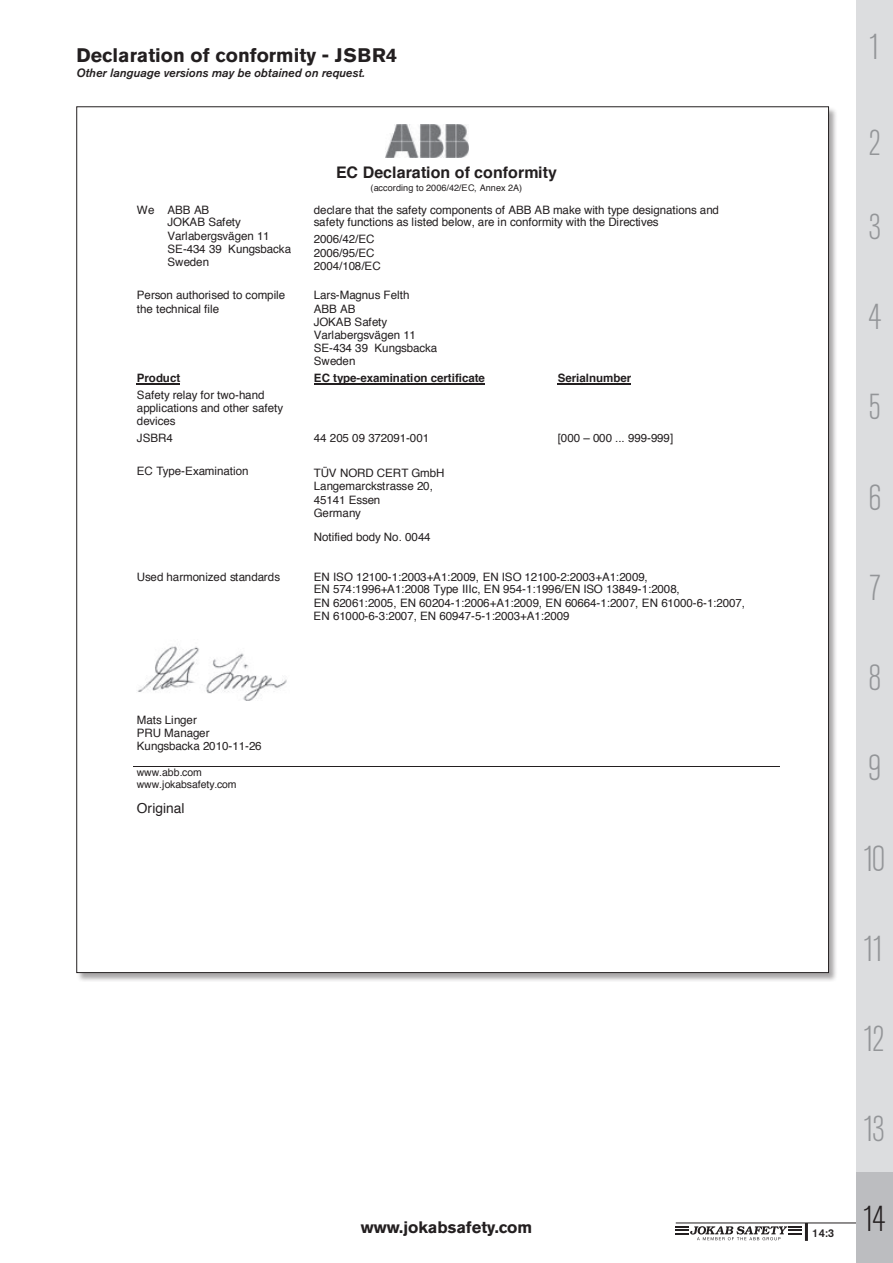
<style>
.page{position:relative;width:893px;height:1263px;background:#fff}
.page>*{position:absolute;margin:0;border:0;box-sizing:border-box;transform-origin:0 0}
.t1{font:300 condensed 36px "Akzidenz Grotesk BE";letter-spacing:-.09em;color:#939598}
.t2{font:300 condensed 36px "Akzidenz Grotesk BE";color:#231f20}
.Test{font:700 19.5px "Akzidenz Grotesk Pro";color:#231f20}
.t3{font:700 16.5px "Akzidenz Grotesk BE";color:#231f20}
.t4{font:700 15.9px "Helvetica";letter-spacing:.01em;color:#231f20}
.t5{font:13.8px "Helvetica";color:#231f20}
.t6{font:italic 500 12px "Akzidenz Grotesk BE";color:#231f20}
.t7{font:11.55px/13.2px "Helvetica";color:#231f20}
.t8{font:700 11.55px "Helvetica";letter-spacing:-.005em;color:#231f20}
.t9{font:500 11.25px "Akzidenz Grotesk BE";color:#231f20}
.t10{font:10.5px/12px "Helvetica";color:#231f20}
.t11{font:9.15px "Helvetica";letter-spacing:-.01em;color:#231f20}
</style>
<div class="page">
<hr style="left:676px;top:1222px;width:217px;height:1px;background:#231f20">
<hr style="left:805px;top:1223px;width:3px;height:18px;background:#231f20">
<svg style="left:676px;top:1226px;width:126px;height:14px"></svg>
<div style="left:76px;top:106px;width:761px;height:875px;background:#231f20;opacity:.4"></div>
<div style="left:77px;top:107px;width:751px;height:865px;background:#fff"></div>
<div style="left:857px;top:0;width:36px;height:90px;background:#dcdddf"></div>
<div style="left:857px;top:90px;width:36px;height:90px;background:#dcdddf"></div>
<div style="left:857px;top:180px;width:36px;height:91px;background:#dcdddf"></div>
<div style="left:857px;top:271px;width:36px;height:90px;background:#dcdddf"></div>
<div style="left:857px;top:361px;width:36px;height:90px;background:#dcdddf"></div>
<div style="left:857px;top:451px;width:36px;height:90px;background:#dcdddf"></div>
<div style="left:857px;top:541px;width:36px;height:90px;background:#dcdddf"></div>
<div style="left:857px;top:631px;width:36px;height:91px;background:#dcdddf"></div>
<div style="left:857px;top:722px;width:36px;height:90px;background:#dcdddf"></div>
<div style="left:857px;top:812px;width:36px;height:90px;background:#dcdddf"></div>
<div style="left:857px;top:902px;width:36px;height:90px;background:#dcdddf"></div>
<div style="left:857px;top:1082px;width:36px;height:91px;background:#dcdddf"></div>
<div style="left:857px;top:1173px;width:36px;height:90px;background:#bcbdc0"></div>
<div style="left:857px;top:992px;width:36px;height:90px;background:#dcdddf"></div>
<img style="left:386px;top:124px;width:83px;height:33px">
<hr style="left:137px;top:383px;width:43px;height:1px;background:#231f20">
<hr style="left:314px;top:383px;width:171px;height:1px;background:#231f20">
<hr style="left:558px;top:383px;width:73px;height:1px;background:#231f20">
<img style="left:137px;top:646px;width:150px;height:55px">
<hr style="left:133px;top:766px;width:646px;height:1px;background:#231f20">
<p class="Test" style="left:76px;top:43px;width:322px">Declaration of conformity - JSBR4</p>
<p class="t6" style="left:76px;top:65px;width:290px">Other language versions may be obtained on request.</p>
<p class="t4" style="left:336px;top:160px;width:223px">EC Declaration of conformity</p>
<p class="t11" style="left:371px;top:180px;width:153px">(according to 2006/42/EC, Annex 2A)</p>
<p class="t7" style="left:167px;top:203px;width:125px;text-indent:-30px">We ABB AB<br>JOKAB Safety<br>Varlabergsvägen 11<br>SE-434 39 Kungsbacka<br>Sweden</p>
<p class="t7" style="left:314px;top:203px;width:407px">declare that the safety components of ABB AB make with type designations and safety functions as listed below, are in conformity with the Directives</p>
<p class="t7" style="left:314px;top:233px;width:69px">2006/42/EC<br>2006/95/EC<br>2004/108/EC</p>
<p class="t7" style="left:137px;top:289px;width:150px">Person authorised to compile the technical file</p>
<p class="t7" style="left:314px;top:289px;width:125px">Lars-Magnus Felth<br>ABB AB<br>JOKAB Safety<br>Varlabergsvägen 11<br>SE-434 39 Kungsbacka<br>Sweden</p>
<p class="t8" style="left:137px;top:369px;width:45px">Product</p>
<p class="t8" style="left:314px;top:369px;width:173px">EC type-examination certificate</p>
<p class="t8" style="left:558px;top:369px;width:75px">Serialnumber</p>
<p class="t7" style="left:137px;top:389px;width:148px">Safety relay for two-hand applications and other safety devices</p>
<p class="t7" style="left:137px;top:431px;width:37px">JSBR4</p>
<p class="t7" style="left:314px;top:431px;width:117px">44 205 09 372091-001</p>
<p class="t7" style="left:558px;top:431px;width:117px">[000 – 000 ... 999-999]</p>
<p class="t7" style="left:137px;top:465px;width:113px">EC Type-Examination</p>
<p class="t7" style="left:314px;top:467px;width:132px">TÜV NORD CERT GmbH<br>Langemarckstrasse 20,<br>45141 Essen<br>Germany</p>
<p class="t7" style="left:314px;top:531px;width:118px">Notified body No. 0044</p>
<p class="t7" style="left:137px;top:570px;width:145px">Used harmonized standards</p>
<p class="t7" style="left:314px;top:570px;width:433px">EN ISO 12100-1:2003+A1:2009, EN ISO 12100-2:2003+A1:2009,<br>EN 574:1996+A1:2008 Type IIIc, EN 954-1:1996/EN ISO 13849-1:2008,<br>EN 62061:2005, EN 60204-1:2006+A1:2009, EN 60664-1:2007, EN 61000-6-1:2007, EN 61000-6-3:2007, EN 60947-5-1:2003+A1:2009</p>
<p class="t7" style="left:137px;top:714px;width:126px">Mats Linger<br>PRU Manager<br>Kungsbacka 2010-11-26</p>
<p class="t10" style="left:137px;top:767px;width:101px">www.abb.com www.jokabsafety.com</p>
<p class="t5" style="left:137px;top:797px;width:49px">Original</p>
<h3 class="t3" style="left:361px;top:1217px;width:173px">www.jokabsafety.com</h3>
<p class="t9" style="left:812px;top:1226px;width:24px">14:3</p>
<p class="t1" style="left:868px;top:27px;width:14px">1</p>
<p class="t1" style="left:868px;top:124px;width:14px">2</p>
<p class="t1" style="left:868px;top:207px;width:14px">3</p>
<p class="t1" style="left:868px;top:298px;width:14px">4</p>
<p class="t1" style="left:868px;top:388px;width:14px">5</p>
<p class="t1" style="left:868px;top:478px;width:14px">6</p>
<p class="t1" style="left:868px;top:568px;width:14px">7</p>
<p class="t1" style="left:868px;top:658px;width:14px">8</p>
<p class="t1" style="left:868px;top:749px;width:14px">9</p>
<p class="t1" style="left:863px;top:839px;width:24px">10</p>
<p class="t1" style="left:863px;top:929px;width:24px">11</p>
<p class="t1" style="left:863px;top:1019px;width:24px">12</p>
<p class="t1" style="left:863px;top:1109px;width:24px">13</p>
<p class="t2" style="left:862px;top:1200px;width:24px">14</p>
</div>
